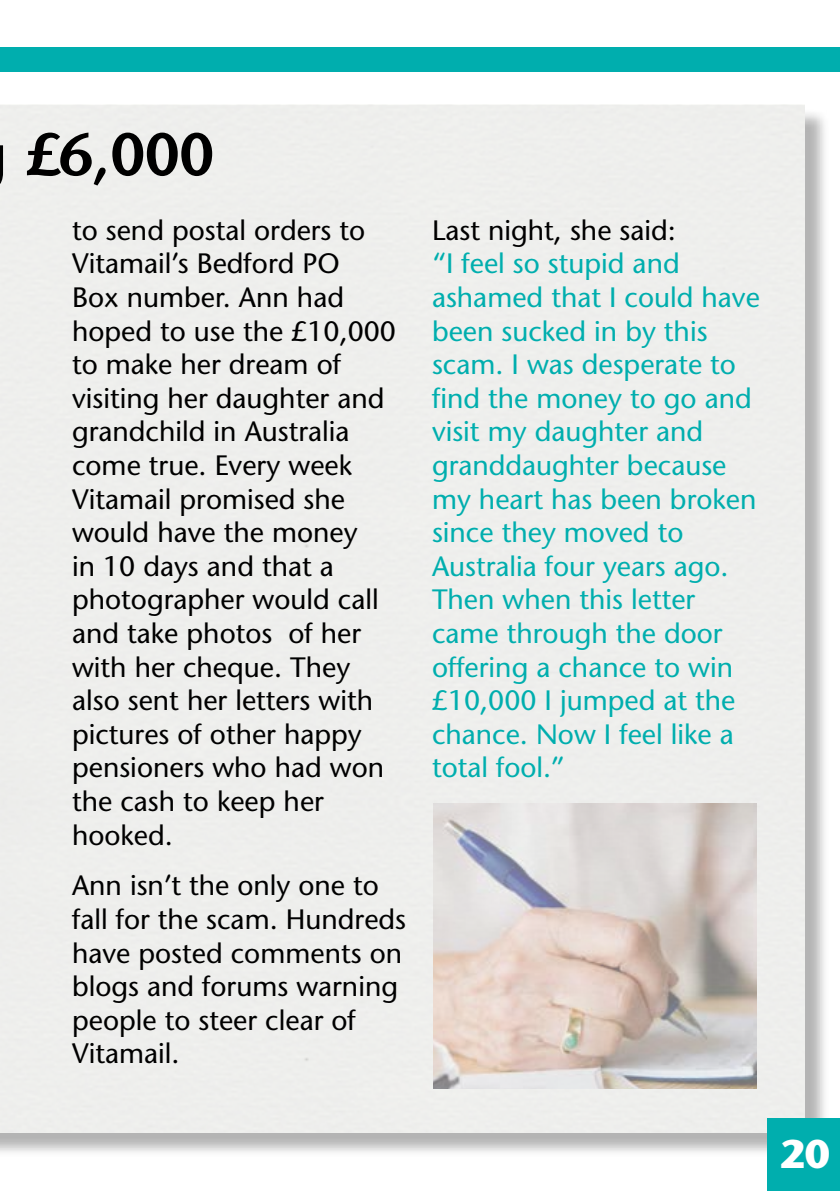
<style>
.page{position:relative;width:840px;height:1191px;background:#fff}
.page>*{position:absolute;margin:0;border:0;box-sizing:border-box;transform-origin:0 0}
.t1{font:600 60px "Stone Sans Std";color:#000}
.t2{font:700 40px "Stone Sans Std";color:#fff}
.t3{font:500 28px/33.6px "Stone Sans Std";color:#000}
.t4{font:500 28px/33.6px "Stone Sans Std";color:#00aeae}
</style>
<div class="page">
<div style="left:0;top:108px;width:829px;height:1049px;background:#000;opacity:.3"></div>
<div style="left:0;top:105px;width:804px;height:1027px;background:#eeefed"></div>
<div style="left:767px;top:1119px;width:72px;height:72px;background:#00aeae"></div>
<div style="left:0;top:47px;width:839px;height:24px;background:#00aeae"></div>
<img style="left:433px;top:803px;width:323px;height:286px">
<h1 class="t1" style="left:24px;top:118px;width:191px">£6,000</h1>
<p class="t3" style="left:72px;top:213px;width:325px">to send postal orders to<br>Vitamail’s Bedford PO<br>Box number. Ann had hoped to use the £10,000 to make her dream of visiting her daughter and grandchild in Australia come true. Every week<br>Vitamail promised she would have the money<br>in 10 days and that a photographer would call and take photos of her with her cheque. They also sent her letters with pictures of other happy pensioners who had won the cash to keep her hooked.</p>
<p class="t3" style="left:72px;top:868px;width:335px">Ann isn’t the only one to fall for the scam. Hundreds have posted comments on blogs and forums warning people to steer clear of<br>Vitamail.</p>
<p class="t3" style="left:432px;top:213px;width:245px">Last night, she said:</p>
<p class="t4" style="left:432px;top:247px;width:329px">“I feel so stupid and ashamed that I could have been sucked in by this scam. I was desperate to find the money to go and visit my daughter and granddaughter because my heart has been broken since they moved to<br>Australia four years ago.<br>Then when this letter came through the door offering a chance to win £10,000 I jumped at the chance. Now I feel like a total fool.”</p>
<h2 class="t2" style="left:779px;top:1129px;width:52px">20</h2>
</div>
